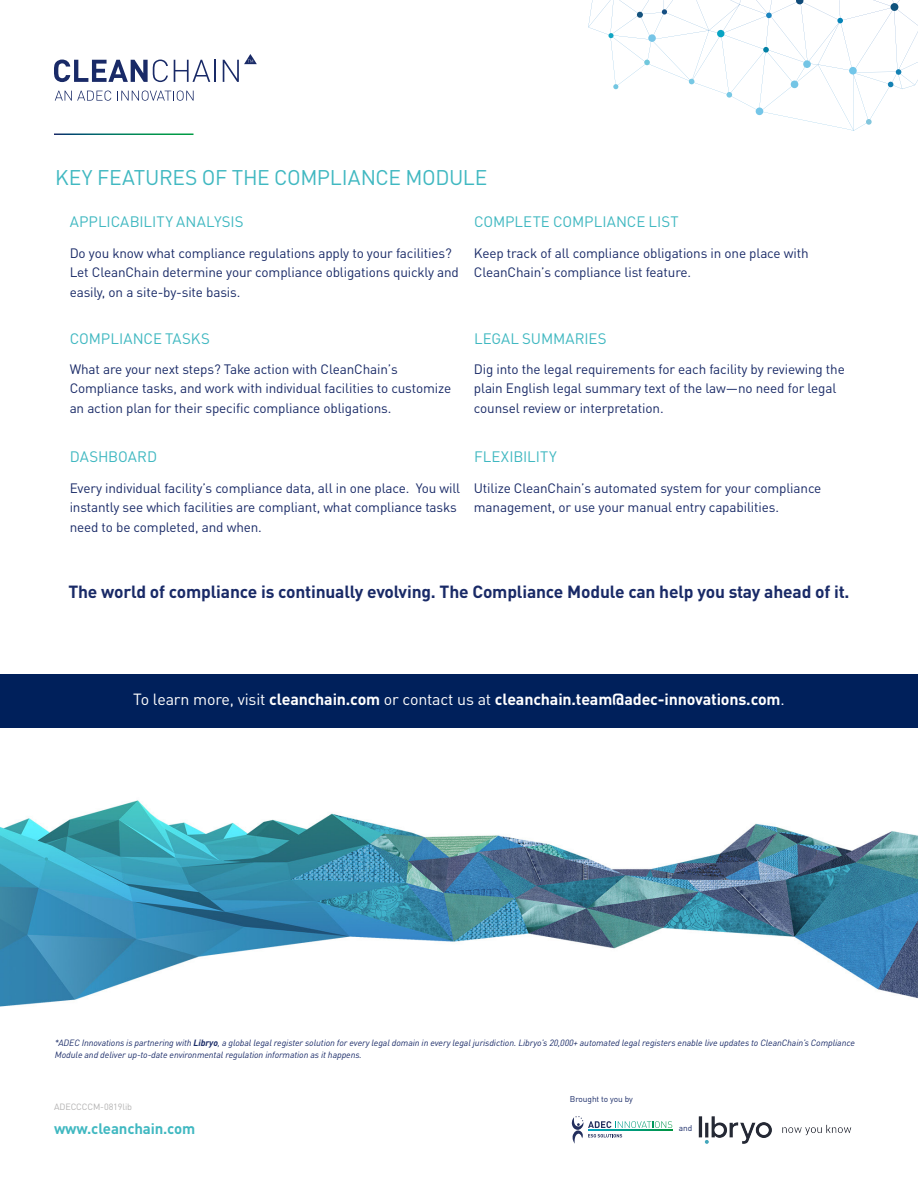
<style>
.page{position:relative;width:918px;height:1188px;background:#fff}
.page>*{position:absolute;margin:0;border:0;box-sizing:border-box;transform-origin:0 0}
.t1{font:21px "DIN Pro";letter-spacing:-.015em;color:#40b8c1}
.t2{font:700 17.4px "DIN Pro";letter-spacing:-.01em;color:#192a67}
.t3{font:700 16.05px "DIN Pro";letter-spacing:-.01em;color:#fff}
.t4{font:15px "DIN Pro";color:#40b8c1}
.t5{font:700 15px "DIN Pro";letter-spacing:-.01em;color:#40b8c1}
.t6{font:13.5px/19.5px "DIN Pro";letter-spacing:-.01em;color:#192a67}
.t7{font:italic 9px/12px "DIN Pro";letter-spacing:-.01em;color:#192a67}
.t8{font:9px "DIN Pro";letter-spacing:-.01em;color:#b3b2b2}
.t9{font:8.4px "DIN Pro";letter-spacing:-.01em;color:#192a67}
.s1{font-weight:400}
.s2{font-weight:700}
</style>
<div class="page">
<img style="left:0;top:800px;width:918px;height:207px">
<svg style="left:55px;top:91px;width:56px;height:10px"></svg>
<svg style="left:121px;top:91px;width:73px;height:10px"></svg>
<svg style="left:54px;top:60px;width:114px;height:22px"></svg>
<svg style="left:174px;top:60px;width:36px;height:22px"></svg>
<hr style="left:214px;top:60px;width:2px;height:22px;background:#192a67">
<svg style="left:223px;top:54px;width:34px;height:28px"></svg>
<svg style="left:588px;top:0;width:330px;height:131px"></svg>
<div style="left:717px;top:30px;width:7px;height:7px;background:#08a4c3;border-radius:50%"></div>
<svg style="left:572px;top:1116px;width:100px;height:28px"></svg>
<img style="left:698px;top:1116px;width:154px;height:28px">
<div style="left:0;top:674px;width:918px;height:54px;background:#00205b"></div>
<h1 class="t1" style="left:55px;top:161px;width:434px">KEY FEATURES OF THE COMPLIANCE MODULE</h1>
<p class="t4" style="left:70px;top:211px;width:175px">APPLICABILITY ANALYSIS</p>
<p class="t6" style="left:70px;top:242px;width:391px">Do you know what compliance regulations apply to your facilities?<br>Let CleanChain determine your compliance obligations quickly and easily, on a site-by-site basis.</p>
<p class="t4" style="left:70px;top:327px;width:142px">COMPLIANCE TASKS</p>
<p class="t6" style="left:70px;top:358px;width:383px">What are your next steps? Take action with CleanChain’s<br>Compliance tasks, and work with individual facilities to customize an action plan for their specific compliance obligations.</p>
<p class="t4" style="left:70px;top:446px;width:89px">DASHBOARD</p>
<p class="t6" style="left:70px;top:477px;width:392px">Every individual facility’s compliance data, all in one place. You will instantly see which facilities are compliant, what compliance tasks need to be completed, and when.</p>
<p class="t4" style="left:474px;top:211px;width:206px">COMPLETE COMPLIANCE LIST</p>
<p class="t6" style="left:474px;top:242px;width:336px">Keep track of all compliance obligations in one place with<br>CleanChain’s compliance list feature.</p>
<p class="t4" style="left:474px;top:327px;width:134px">LEGAL SUMMARIES</p>
<p class="t6" style="left:474px;top:358px;width:372px">Dig into the legal requirements for each facility by reviewing the plain English legal summary text of the law—no need for legal counsel review or interpretation.</p>
<p class="t4" style="left:474px;top:446px;width:84px">FLEXIBILITY</p>
<p class="t6" style="left:474px;top:477px;width:349px">Utilize CleanChain’s automated system for your compliance management, or use your manual entry capabilities.</p>
<p class="t2" style="left:68px;top:578px;width:783px">The world of compliance is continually evolving. The Compliance Module can help you stay ahead of it.</p>
<p class="t3" style="left:133px;top:687px;width:653px"><span class="s1">To learn more, visit</span> cleanchain.com <span class="s1">or contact us at</span> cleanchain.team@adec-innovations.com<span class="s1">.</span></p>
<p class="t7" style="left:55px;top:1037px;width:802px">*ADEC Innovations is partnering with <span class="s2">Libryo</span>, a global legal register solution for every legal domain in every legal jurisdiction. Libryo’s 20,000+ automated legal registers enable live updates to CleanChain’s Compliance<br>Module and deliver up-to-date environmental regulation information as it happens.</p>
<p class="t8" style="left:54px;top:1100px;width:80px">ADECCCCM-0819lib</p>
<p class="t5" style="left:54px;top:1117px;width:143px">www.cleanchain.com</p>
<p class="t9" style="left:570px;top:1093px;width:64px">Brought to you by</p>
<p class="t9" style="left:679px;top:1122px;width:15px">and</p>
</div>
